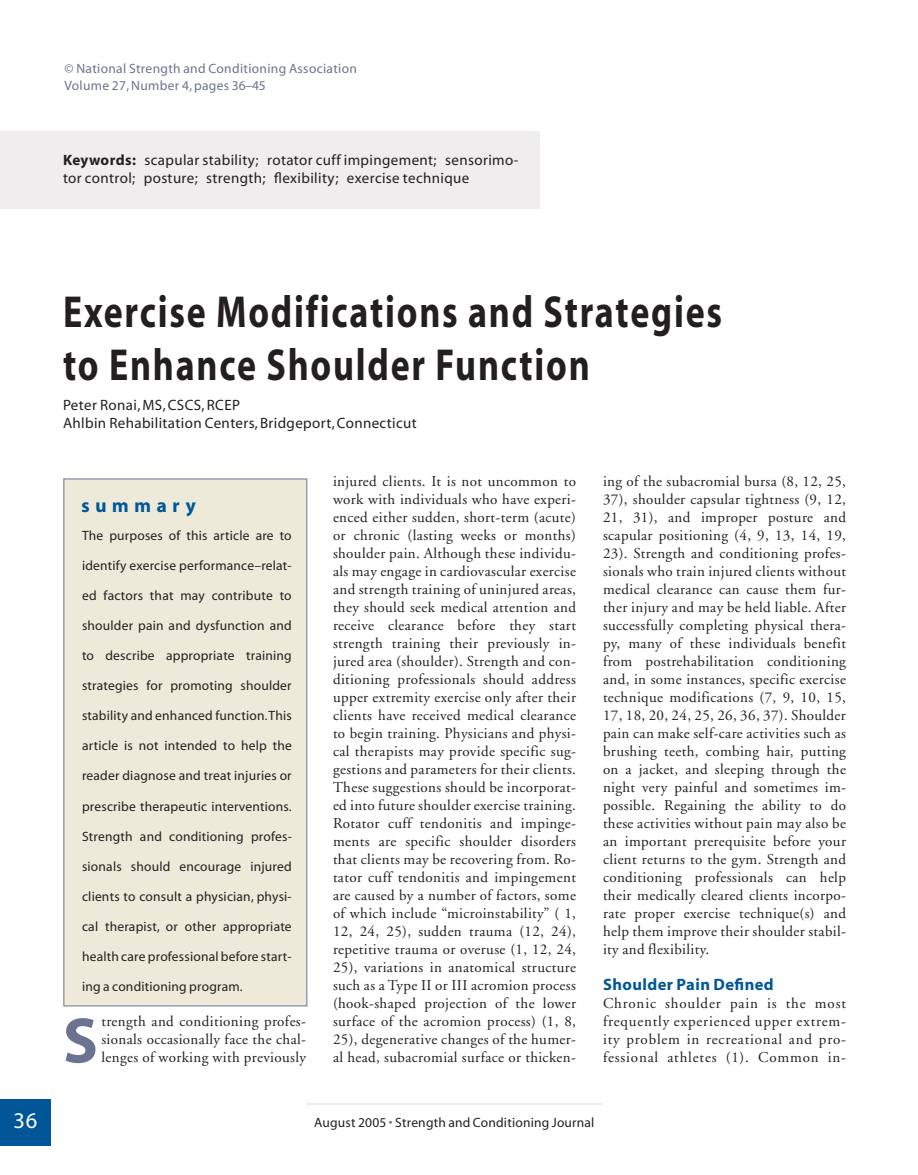
<style>
.page{position:relative;width:918px;height:1175px;background:#fff}
.page>*{position:absolute;margin:0;border:0;box-sizing:border-box;transform-origin:0 0}
.t1{font:700 64.65px "Myriad";color:#6c7391}
.t2{font:700 45px/52.5px "Myriad";letter-spacing:.05em;color:#231f20;scale:.8 1}
.t3{font:22.5px "Myriad";color:#fff}
.t4{font:19.5px "Myriad Headline";letter-spacing:.295em;color:#015698}
.t5{font:700 16.5px "Myriad";letter-spacing:.03em;color:#015698}
.t6{font:15px/18px "Adobe Garamond";letter-spacing:.025em;color:#231f20;text-align:justify}
.t7{font:15px/18px "Myriad";letter-spacing:.025em;color:#231f20}
.t8{font:13.5px "Myriad";letter-spacing:.015em;color:#231f20}
.t9{font:13.5px/16.5px "Myriad";letter-spacing:.025em;color:#6c7391}
.s1{font-weight:700}
.s2{color:#6c7391}
</style>
<div class="page">
<div style="left:0;top:131px;width:540px;height:78px;background:#f0edef"></div>
<div style="left:64px;top:479px;width:243px;height:527px;background:#edeada"></div>
<div style="left:64px;top:479px;width:243px;height:527px;border:1px solid #6c7391"></div>
<div style="left:0;top:1098px;width:51px;height:47px;background:#015698"></div>
<hr style="left:306px;top:1103px;width:297px;height:1px;background:#e1dbdf">
<p class="t9" style="left:64px;top:61px;width:294px">© National Strength and Conditioning Association<br>Volume 27, Number 4, pages 36–45</p>
<p class="t7" style="left:63px;top:152px;width:457px"><span class="s1">Keywords:</span> scapular stability; rotator cuff impingement; sensorimo&shy;tor control; posture; strength; flexibility; exercise technique</p>
<h2 class="t2" style="left:63px;top:289px;width:825px">Exercise Modifications and Strategies to Enhance Shoulder Function</h2>
<p class="t7" style="left:63px;top:397px;width:355px">Peter Ronai, MS, CSCS, RCEP<br>Ahlbin Rehabilitation Centers, Bridgeport, Connecticut</p>
<h3 class="t4" style="left:82px;top:498px;width:116px">summary</h3>
<p class="t8" style="left:82px;top:531px;width:211px">The purposes of this article are to</p>
<p class="t8" style="left:82px;top:561px;width:211px">identify exercise performance–relat-</p>
<p class="t8" style="left:82px;top:591px;width:211px">ed factors that may contribute to</p>
<p class="t8" style="left:82px;top:621px;width:211px">shoulder pain and dysfunction and</p>
<p class="t8" style="left:82px;top:651px;width:211px">to describe appropriate training</p>
<p class="t8" style="left:82px;top:681px;width:211px">strategies for promoting shoulder</p>
<p class="t8" style="left:82px;top:711px;width:211px">stability and enhanced function.This</p>
<p class="t8" style="left:82px;top:741px;width:211px">article is not intended to help the</p>
<p class="t8" style="left:82px;top:771px;width:211px">reader diagnose and treat injuries or</p>
<p class="t8" style="left:82px;top:801px;width:211px">prescribe therapeutic interventions.</p>
<p class="t8" style="left:82px;top:831px;width:211px">Strength and conditioning profes-</p>
<p class="t8" style="left:82px;top:861px;width:211px">sionals should encourage injured</p>
<p class="t8" style="left:82px;top:891px;width:211px">clients to consult a physician, physi-</p>
<p class="t8" style="left:82px;top:921px;width:211px">cal therapist, or other appropriate</p>
<p class="t8" style="left:82px;top:951px;width:211px">health care professional before start-</p>
<p class="t8" style="left:82px;top:981px;width:162px">ing a conditioning program.</p>
<h1 class="t1" style="left:63px;top:1016px;width:36px">S</h1>
<p class="t6" style="left:101px;top:1014px;width:206px">trength and conditioning profes&shy;sionals occasionally face the chal&shy;lenges of working with previously</p>
<p class="t6" style="left:333px;top:474px;width:245px">injured clients. It is not uncommon to work with individuals who have experi&shy;enced either sudden, short-term (acute) or chronic (lasting weeks or months) shoulder pain. Although these individu&shy;als may engage in cardiovascular exercise and strength training of uninjured areas, they should seek medical attention and receive clearance before they start strength training their previously in&shy;jured area (shoulder). Strength and con&shy;ditioning professionals should address upper extremity exercise only after their clients have received medical clearance to begin training. Physicians and physi&shy;cal therapists may provide specific sug&shy;gestions and parameters for their clients.<br>These suggestions should be incorporat&shy;ed into future shoulder exercise training.<br>Rotator cuff tendonitis and impinge&shy;ments are specific shoulder disorders that clients may be recovering from. Ro&shy;tator cuff tendonitis and impingement are caused by a number of factors, some of which include “microinstability” ( 1, 12, 24, 25), sudden trauma (12, 24), repetitive trauma or overuse (1, 12, 24, 25), variations in anatomical structure such as a Type II or III acromion process (hook-shaped projection of the lower surface of the acromion process) (1, 8, 25), degenerative changes of the humer&shy;al head, subacromial surface or thicken-</p>
<p class="t6" style="left:603px;top:474px;width:245px">ing of the subacromial bursa (8, 12, 25, 37), shoulder capsular tightness (9, 12, 21, 31), and improper posture and scapular positioning (4, 9, 13, 14, 19, 23). Strength and conditioning profes&shy;sionals who train injured clients without medical clearance can cause them fur&shy;ther injury and may be held liable. After successfully completing physical thera&shy;py, many of these individuals benefit from postrehabilitation conditioning and, in some instances, specific exercise technique modifications (7, 9, 10, 15, 17, 18, 20, 24, 25, 26, 36, 37). Shoulder pain can make self-care activities such as brushing teeth, combing hair, putting on a jacket, and sleeping through the night very painful and sometimes im&shy;possible. Regaining the ability to do these activities without pain may also be an important prerequisite before your client returns to the gym. Strength and conditioning professionals can help their medically cleared clients incorpo&shy;rate proper exercise technique(s) and help them improve their shoulder stabil&shy;ity and flexibility.</p>
<p class="t5" style="left:603px;top:978px;width:172px">Shoulder Pain Defined</p>
<p class="t6" style="left:603px;top:996px;width:245px">Chronic shoulder pain is the most frequently experienced upper extrem&shy;ity problem in recreational and pro&shy;fessional athletes (1). Common in-</p>
<h3 class="t3" style="left:14px;top:1111px;width:25px">36</h3>
<p class="t8" style="left:314px;top:1117px;width:282px">August 2005 <span class="s2">•</span> Strength and Conditioning Journal</p>
</div>
